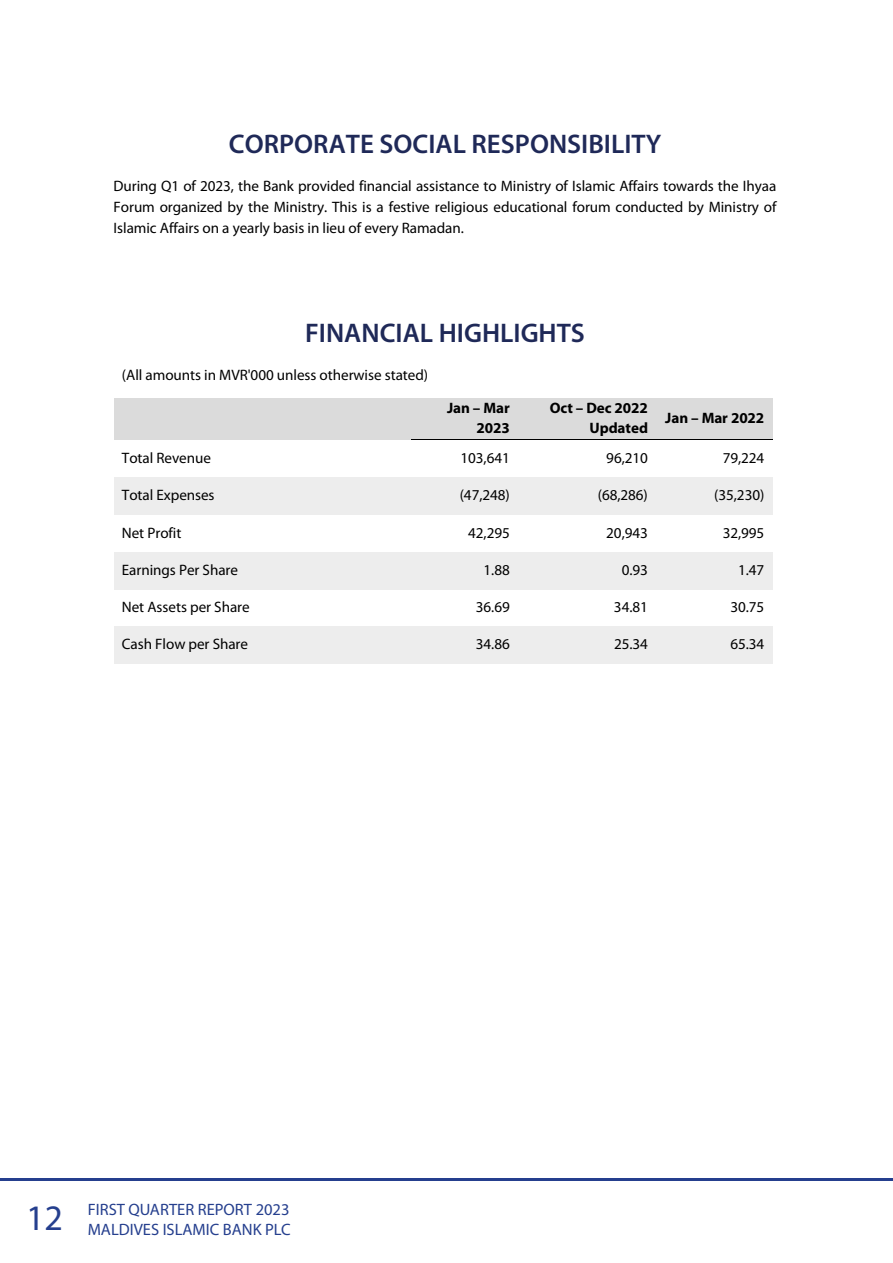
<style>
.page{position:relative;width:893px;height:1263px;background:#fff}
.page>*{position:absolute;margin:0;border:0;box-sizing:border-box;transform-origin:0 0}
.t1{font:600 27px "Myriad Pro";color:#1f2958}
.t2{font:16.5px/19.8px "Myriad Pro";color:#253f8e;text-align:right}
.t3{font:15.15px/20.7px "Myriad Pro";letter-spacing:-.005em;color:#000;text-align:justify}
.t4{font:700 15.15px/20.9px "Myriad Pro";letter-spacing:-.005em;color:#000;text-align:right}
.s1{font-size:36px}
</style>
<div class="page">
<hr style="left:0;top:1178px;width:893px;height:2px;background:#253f8e">
<div style="left:114px;top:398px;width:297px;height:42px;background:#dbdbdb"></div>
<div style="left:411px;top:398px;width:107px;height:42px;background:#dbdbdb"></div>
<div style="left:518px;top:398px;width:138px;height:42px;background:#dbdbdb"></div>
<div style="left:656px;top:398px;width:116px;height:42px;background:#dbdbdb"></div>
<hr style="left:411px;top:440px;width:107px;height:1px;background:#000">
<hr style="left:518px;top:440px;width:138px;height:1px;background:#000">
<hr style="left:657px;top:440px;width:115px;height:1px;background:#000">
<div style="left:114px;top:478px;width:297px;height:37px;background:#ededed"></div>
<div style="left:411px;top:478px;width:107px;height:37px;background:#ededed"></div>
<div style="left:518px;top:478px;width:138px;height:37px;background:#ededed"></div>
<div style="left:656px;top:478px;width:116px;height:37px;background:#ededed"></div>
<div style="left:114px;top:552px;width:297px;height:37px;background:#ededed"></div>
<div style="left:411px;top:552px;width:107px;height:37px;background:#ededed"></div>
<div style="left:518px;top:552px;width:138px;height:37px;background:#ededed"></div>
<div style="left:656px;top:552px;width:116px;height:37px;background:#ededed"></div>
<div style="left:114px;top:626px;width:297px;height:37px;background:#ededed"></div>
<div style="left:411px;top:626px;width:107px;height:37px;background:#ededed"></div>
<div style="left:518px;top:626px;width:138px;height:37px;background:#ededed"></div>
<div style="left:656px;top:626px;width:116px;height:37px;background:#ededed"></div>
<h1 class="t1" style="left:229px;top:127px;width:434px">CORPORATE SOCIAL RESPONSIBILITY</h1>
<p class="t3" style="left:114px;top:175px;width:664px">During Q1 of 2023, the Bank provided financial assistance to Ministry of Islamic Affairs towards the Ihyaa Forum organized by the Ministry. This is a festive religious educational forum conducted by Ministry of Islamic Affairs on a yearly basis in lieu of every Ramadan.</p>
<h1 class="t1" style="left:305px;top:316px;width:281px">FINANCIAL HIGHLIGHTS</h1>
<p class="t3" style="left:122px;top:364px;width:308px">(All amounts in MVR'000 unless otherwise stated)</p>
<p class="t4" style="left:447px;top:397px;width:64px">Jan – Mar<br>2023</p>
<p class="t4" style="left:550px;top:397px;width:100px">Oct – Dec 2022<br>Updated</p>
<p class="t4" style="left:665px;top:407px;width:101px">Jan – Mar 2022</p>
<p class="t3" style="left:122px;top:447px;width:91px">Total Revenue</p>
<p class="t3" style="left:460px;top:447px;width:51px">103,641</p>
<p class="t3" style="left:606px;top:447px;width:43px">96,210</p>
<p class="t3" style="left:723px;top:447px;width:43px">79,224</p>
<p class="t3" style="left:122px;top:485px;width:94px">Total Expenses</p>
<p class="t3" style="left:460px;top:485px;width:52px">(47,248)</p>
<p class="t3" style="left:598px;top:485px;width:52px">(68,286)</p>
<p class="t3" style="left:714px;top:485px;width:52px">(35,230)</p>
<p class="t3" style="left:122px;top:522px;width:61px">Net Profit</p>
<p class="t3" style="left:468px;top:522px;width:43px">42,295</p>
<p class="t3" style="left:606px;top:522px;width:43px">20,943</p>
<p class="t3" style="left:723px;top:522px;width:43px">32,995</p>
<p class="t3" style="left:122px;top:559px;width:118px">Earnings Per Share</p>
<p class="t3" style="left:484px;top:559px;width:28px">1.88</p>
<p class="t3" style="left:622px;top:559px;width:28px">0.93</p>
<p class="t3" style="left:738px;top:559px;width:28px">1.47</p>
<p class="t3" style="left:122px;top:596px;width:129px">Net Assets per Share</p>
<p class="t3" style="left:476px;top:596px;width:35px">36.69</p>
<p class="t3" style="left:614px;top:596px;width:35px">34.81</p>
<p class="t3" style="left:730px;top:596px;width:35px">30.75</p>
<p class="t3" style="left:122px;top:633px;width:128px">Cash Flow per Share</p>
<p class="t3" style="left:476px;top:633px;width:35px">34.86</p>
<p class="t3" style="left:614px;top:633px;width:35px">25.34</p>
<p class="t3" style="left:730px;top:633px;width:35px">65.34</p>
<p class="t2" style="left:26px;top:1199px;width:266px"><span class="s1">12</span> FIRST QUARTER REPORT 2023<br>MALDIVES ISLAMIC BANK PLC</p>
</div>
